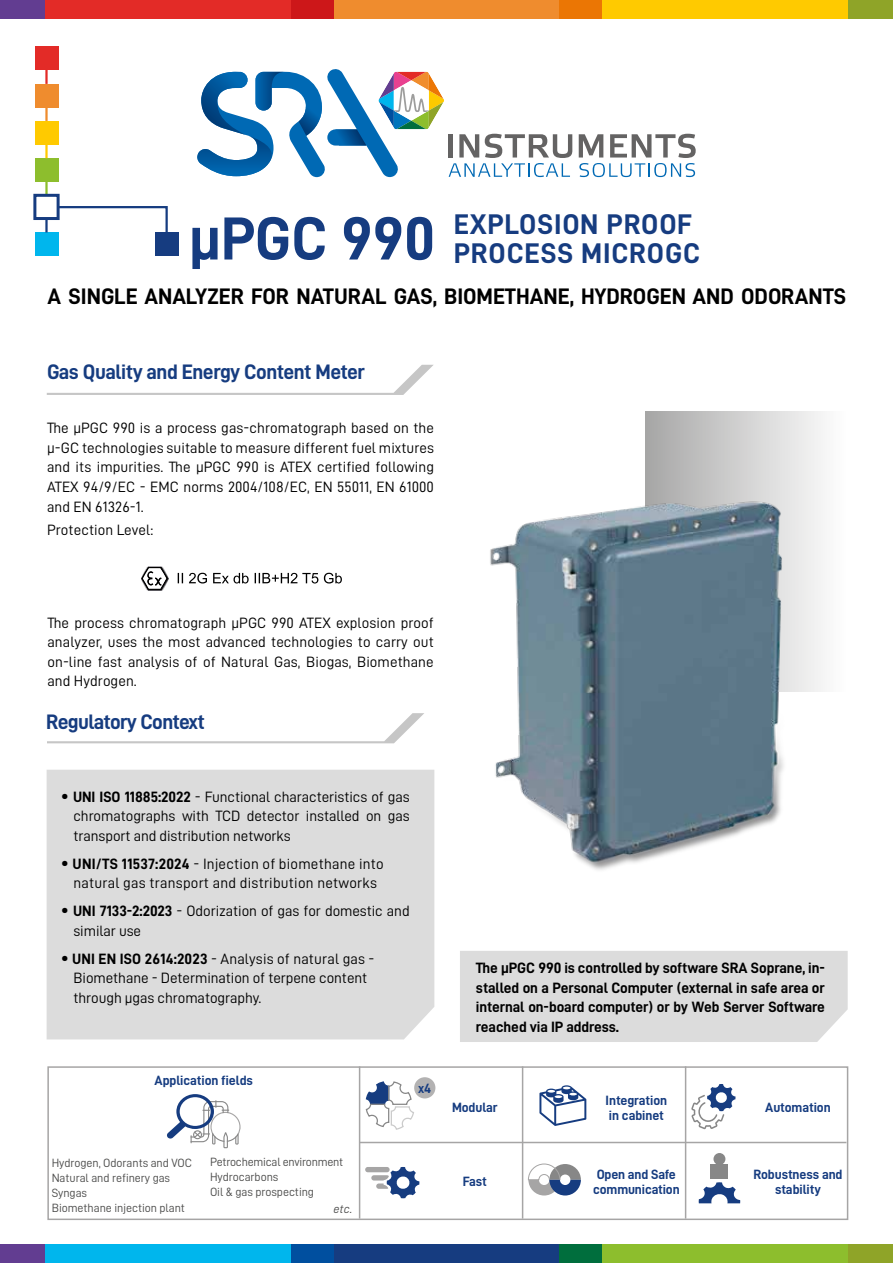
<style>
.page{position:relative;width:893px;height:1263px;background:#fff}
.page>*{position:absolute;margin:0;border:0;box-sizing:border-box;transform-origin:0 0}
.t1{font:28.5px/28.5px "D DIN Bold";letter-spacing:.03em;color:#163c80;text-align:right}
.t2{font:22.5px "D DIN Bold";color:#000}
.t3{font:21px "D DIN Bold";letter-spacing:-.03em;color:#163c80}
.t4{font:15px/19.5px "D DIN";letter-spacing:.005em;color:#000;text-align:justify}
.t5{font:15px/19.5px "D DIN Bold";letter-spacing:-.005em;color:#000;text-align:justify}
.t6{font:13.5px/15px "D DIN Bold";letter-spacing:-.005em;color:#163c80}
.t7{font:12px/15px "D DIN";letter-spacing:-.005em;color:#4a4a49}
.t8{font:12px "D DIN Italic";color:#4a4a49}
.s1{font-size:60.9px}
.s2{font-family:"D DIN Bold";font-size:18px}
.s3{font-family:"D DIN Bold"}
</style>
<div class="page">
<div style="left:45px;top:0;width:268px;height:19px;background:#e32b27"></div>
<div style="left:580px;top:0;width:268px;height:19px;background:#ffca00"></div>
<div style="left:313px;top:0;width:267px;height:19px;background:#ef8c2e"></div>
<div style="left:848px;top:0;width:45px;height:19px;background:#8fa428"></div>
<div style="left:559px;top:0;width:43px;height:19px;background:#eb7604"></div>
<div style="left:291px;top:0;width:43px;height:19px;background:#cd1719"></div>
<div style="left:0;top:0;width:45px;height:19px;background:#623d91"></div>
<div style="left:45px;top:1244px;width:268px;height:19px;background:#00b6ed"></div>
<div style="left:580px;top:1244px;width:268px;height:19px;background:#8dbe2d"></div>
<div style="left:313px;top:1244px;width:267px;height:19px;background:#163c80"></div>
<div style="left:848px;top:1244px;width:45px;height:19px;background:#8fa428"></div>
<div style="left:559px;top:1244px;width:43px;height:19px;background:#006e3d"></div>
<div style="left:291px;top:1244px;width:43px;height:19px;background:#004f9f"></div>
<div style="left:0;top:1244px;width:45px;height:19px;background:#623d91"></div>
<div style="left:47px;top:1066px;width:801px;height:154px;border:2px solid #a6a5a5"></div>
<svg style="left:167px;top:1094px;width:74px;height:54px"></svg>
<hr style="left:359px;top:1066px;width:1px;height:152px;background:#a6a5a5">
<hr style="left:685px;top:1066px;width:1px;height:152px;background:#a6a5a5">
<hr style="left:522px;top:1066px;width:1px;height:152px;background:#a6a5a5">
<hr style="left:359px;top:1142px;width:487px;height:1px;background:#a6a5a5">
<svg style="left:365px;top:1082px;width:50px;height:48px"></svg>
<svg style="left:539px;top:1085px;width:47px;height:41px"></svg>
<svg style="left:691px;top:1084px;width:44px;height:45px"></svg>
<div style="left:365px;top:1167px;width:25px;height:5px;background:#a6a5a5;border-radius:3px"></div>
<svg style="left:371px;top:1167px;width:48px;height:31px"></svg>
<svg style="left:528px;top:1163px;width:53px;height:32px"></svg>
<svg style="left:699px;top:1182px;width:41px;height:21px"></svg>
<div style="left:711px;top:1164px;width:17px;height:15px;background:#878787"></div>
<div style="left:713px;top:1153px;width:12px;height:12px;background:#878787;border-radius:50%"></div>
<svg style="left:58px;top:206px;width:110px;height:46px"></svg>
<div style="left:35px;top:47px;width:23px;height:23px;background:#e32b27"></div>
<div style="left:35px;top:121px;width:23px;height:23px;background:#ffca00"></div>
<div style="left:35px;top:158px;width:23px;height:23px;background:#8dbe2d"></div>
<div style="left:35px;top:232px;width:23px;height:24px;background:#00b6ed"></div>
<hr style="left:45px;top:54px;width:3px;height:30px;background:#e32b27">
<hr style="left:45px;top:144px;width:3px;height:14px;background:#ffca00">
<hr style="left:45px;top:181px;width:3px;height:14px;background:#8dbe2d">
<hr style="left:45px;top:218px;width:3px;height:14px;background:#163c80">
<hr style="left:45px;top:107px;width:3px;height:14px;background:#ef8c2e">
<div style="left:35px;top:84px;width:23px;height:23px;background:#ef8c2e"></div>
<div style="left:155px;top:232px;width:23px;height:24px;background:#163c80"></div>
<svg style="left:579px;top:134px;width:117px;height:43px"></svg>
<svg style="left:197px;top:69px;width:375px;height:108px"></svg>
<svg style="left:47px;top:365px;width:386px;height:30px"></svg>
<div style="left:414px;top:1077px;width:21px;height:21px;background:#b3b2b2;border-radius:50%"></div>
<div style="left:33px;top:194px;width:27px;height:26px;border:3px solid #163c80"></div>
<div style="left:460px;top:951px;width:388px;height:91px;background:#dcdcdc"></div>
<div style="left:645px;top:411px;width:201px;height:280px;background:linear-gradient(to right,#a7a6a6,#fff)"></div>
<img style="left:490px;top:469px;width:330px;height:401px">
<svg style="left:47px;top:713px;width:377px;height:30px"></svg>
<div style="left:47px;top:770px;width:387px;height:269px;background:#dcdcdc"></div>
<img style="left:147px;top:566px;width:22px;height:25px">
<svg style="left:141px;top:567px;width:27px;height:23px"></svg>
<svg style="left:178px;top:573px;width:164px;height:10px"></svg>
<h1 class="t1" style="left:189px;top:209px;width:513px"><span class="s1">µPGC 990</span> EXPLOSION PROOF<br>PROCESS MICROGC</h1>
<h2 class="t2" style="left:48px;top:284px;width:800px">A SINGLE ANALYZER FOR NATURAL GAS, BIOMETHANE, HYDROGEN AND ODORANTS</h2>
<h3 class="t3" style="left:47px;top:360px;width:319px">Gas Quality and Energy Content Meter</h3>
<p class="t4" style="left:47px;top:418px;width:388px">The µPGC 990 is a process gas-chromatograph based on the µ-GC technologies suitable to measure different fuel mixtures and its impurities. The µPGC 990 is ATEX certified following ATEX 94/9/EC - EMC norms 2004/108/EC, EN 55011, EN 61000 and EN 61326-1.</p>
<p class="t4" style="left:47px;top:520px;width:108px">Protection Level:</p>
<p class="t4" style="left:47px;top:613px;width:388px">The process chromatograph µPGC 990 ATEX explosion proof analyzer, uses the most advanced technologies to carry out on-line fast analysis of of Natural Gas, Biogas, Biomethane and Hydrogen.</p>
<h3 class="t3" style="left:46px;top:710px;width:160px">Regulatory Context</h3>
<p class="t4" style="left:73px;top:787px;width:338px;text-indent:-13px"><span class="s2">•</span> <span class="s3">UNI ISO 11885:2022</span> - Functional characteristics of gas chromatographs with TCD detector installed on gas transport and distribution networks</p>
<p class="t4" style="left:61px;top:854px;width:325px;text-align:center"><span class="s2">•</span> <span class="s3">UNI/TS 11537:2024</span> - Injection of biomethane into natural gas transport and distribution networks</p>
<p class="t4" style="left:73px;top:901px;width:338px;text-indent:-13px"><span class="s2">•</span> <span class="s3">UNI 7133-2:2023</span> - Odorization of gas for domestic and similar use</p>
<p class="t4" style="left:73px;top:949px;width:302px;text-align:left;text-indent:-13px"><span class="s2">•</span> <span class="s3">UNI EN ISO 2614:2023</span> - Analysis of natural gas -<br>Biomethane - Determination of terpene content through µgas chromatography.</p>
<p class="t6" style="left:155px;top:1072px;width:100px">Application fields</p>
<p class="t7" style="left:52px;top:1156px;width:142px">Hydrogen, Odorants and VOC<br>Natural and refinery gas<br>Syngas<br>Biomethane injection plant</p>
<p class="t7" style="left:210px;top:1154px;width:135px">Petrochemical environment<br>Hydrocarbons<br>Oil &amp; gas prospecting</p>
<p class="t8" style="left:334px;top:1202px;width:20px">etc.</p>
<p class="t6" style="left:418px;top:1081px;width:15px">x4</p>
<p class="t5" style="left:476px;top:958px;width:350px">The µPGC 990 is controlled by software SRA Soprane, in&shy;stalled on a Personal Computer (external in safe area or internal on-board computer) or by Web Server Software reached via IP address.</p>
<p class="t6" style="left:452px;top:1100px;width:47px">Modular</p>
<p class="t6" style="left:463px;top:1174px;width:26px">Fast</p>
<p class="t6" style="left:606px;top:1092px;width:63px">Integration in cabinet</p>
<p class="t6" style="left:593px;top:1166px;width:88px">Open and Safe communication</p>
<p class="t6" style="left:765px;top:1100px;width:67px">Automation</p>
<p class="t6" style="left:753px;top:1166px;width:91px;text-align:center">Robustness and stability</p>
</div>
